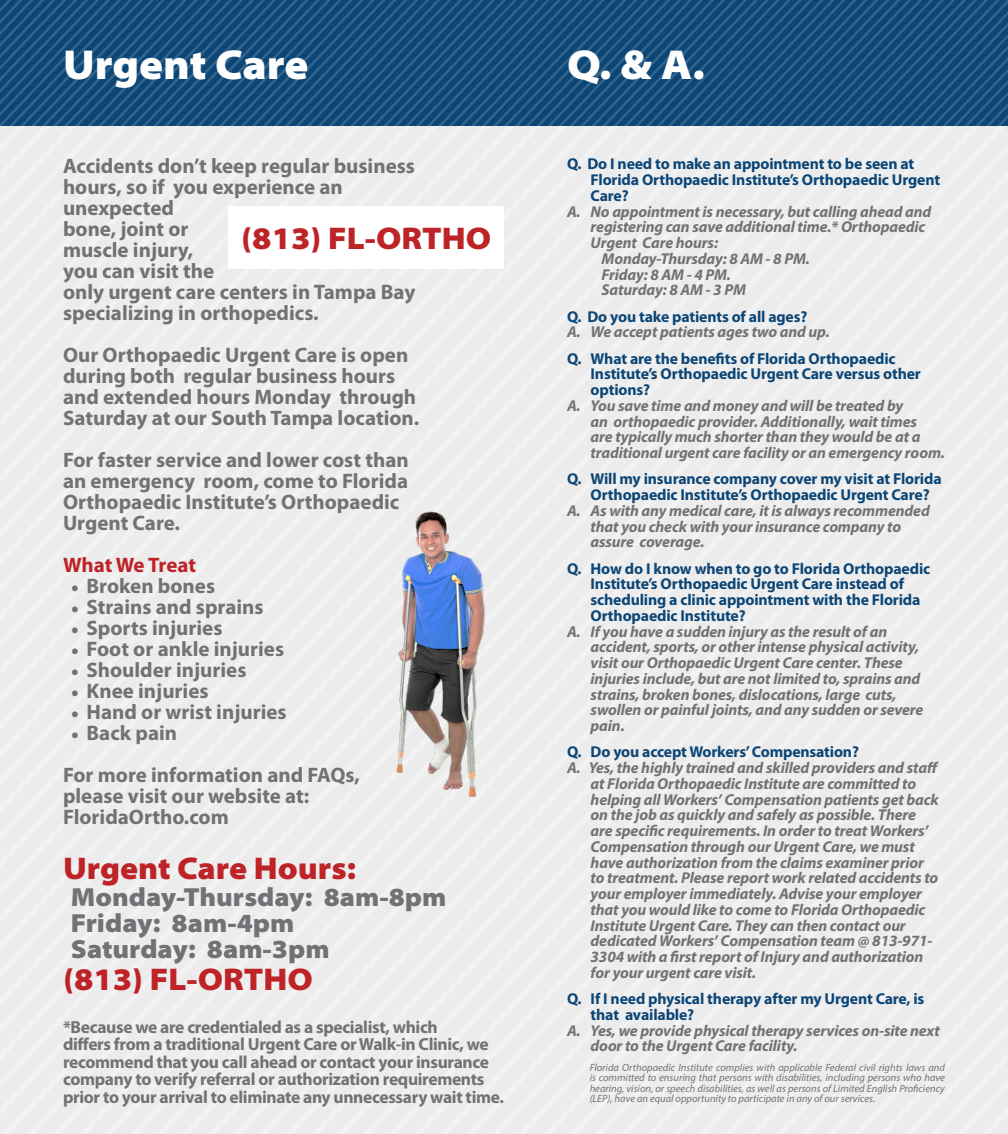
<style>
.page{position:relative;width:1008px;height:1134px;background:#fff}
.page>*{position:absolute;margin:0;border:0;box-sizing:border-box;transform-origin:0 0}
.Paragraph_Style1{font:900 semi-expanded 42px "Myriad Pro";letter-spacing:-.005em;color:#fff}
.Paragraph_Style13{font:900 semi-expanded 31.5px "Myriad Pro";color:#bd2327}
.Paragraph_Style15{font:900 semi-expanded 31.5px "Myriad Pro";color:#bd2327}
.Paragraph_Style15-2{font:900 semi-expanded 26.25px "Myriad Pro";color:#717275}
.Paragraph_Style16{font:900 semi-expanded 26.25px "Myriad Pro";color:#717275}
.Paragraph_Style1-2{font:700 21px/21px "Myriad Pro";color:#717275}
.Paragraph_Style10{font:700 21px/21px "Myriad Pro";color:#717275}
.Paragraph_Style11{font:700 21px/21px "Myriad Pro";color:#717275}
.Paragraph_Style13-2{font:700 21px/21px "Myriad Pro";color:#717275}
.Paragraph_Style12{font:700 21px "Myriad Pro";letter-spacing:-.01em;color:#bd2327}
.t1{font:700 17.5px/17.5px "Myriad Pro";letter-spacing:-.02em;color:#717275}
.Paragraph_Style1-3{font:italic 700 15.75px/15.8px "Myriad Pro";letter-spacing:-.01em;color:#717275}
.Paragraph_Style8{font:italic 700 15.75px/15.8px "Myriad Pro";letter-spacing:-.01em;color:#717275}
.Paragraph_Style6{font:italic 700 15.75px/15.8px "Myriad Pro";letter-spacing:-.01em;color:#717275}
.Paragraph_Style9{font:700 15.75px/15.8px "Myriad Pro";letter-spacing:-.01em;color:#0c4676}
.Paragraph_Style5{font:italic 700 15.75px/15.8px "Myriad Pro";letter-spacing:-.01em;color:#717275}
.Paragraph_Style5-2{font:700 15.75px/15.8px "Myriad Pro";letter-spacing:-.01em;color:#0c4676}
.Paragraph_Style7{font:700 15.75px/15.8px "Myriad Pro";letter-spacing:-.01em;color:#0c4676}
.Paragraph_Style8-2{font:700 15.75px/15.8px "Myriad Pro";letter-spacing:-.01em;color:#0c4676}
.Paragraph_Style1-4{font:700 15.75px "Myriad Pro";letter-spacing:-.01em;color:#0c4676}
.t2{font:italic 10.5px/10.5px "Myriad Pro";color:#717275;text-align:justify}
.s1{font-family:"Minion Pro"}
</style>
<div class="page">
<svg style="left:719px;top:0;width:289px;height:126px;background:#184f7c"></svg>
<svg style="left:652px;top:0;width:67px;height:126px;background:#184f7c"></svg>
<svg style="left:610px;top:0;width:29px;height:126px;background:#184f7c"></svg>
<svg style="left:554px;top:0;width:56px;height:126px;background:#184f7c"></svg>
<svg style="left:541px;top:0;width:13px;height:126px;background:#184f7c"></svg>
<svg style="left:527px;top:0;width:14px;height:126px;background:#184f7c"></svg>
<svg style="left:515px;top:0;width:11px;height:126px"></svg>
<svg style="left:441px;top:0;width:74px;height:126px;background:#184f7c"></svg>
<svg style="left:378px;top:0;width:63px;height:126px;background:#184f7c"></svg>
<svg style="left:311px;top:0;width:67px;height:126px;background:#184f7c"></svg>
<svg style="left:0;top:0;width:311px;height:126px;background:#184f7c"></svg>
<img style="left:370px;top:506px;width:153px;height:295px">
<p class="Paragraph_Style1" style="left:63px;top:40px;width:247px">Urgent Care</p>
<p class="Paragraph_Style1" style="left:567px;top:40px;width:139px">Q. &amp; A.</p>
<p class="Paragraph_Style1-2" style="left:63px;top:156px;width:354px">Accidents don’t keep regular business hours, so if you experience an unexpected<br>bone, joint or<br>muscle injury,<br>you can visit the<br>only urgent care centers in Tampa Bay specializing in orthopedics.</p>
<p class="Paragraph_Style10" style="left:63px;top:345px;width:358px">Our Orthopaedic Urgent Care is open during both regular business hours and extended hours Monday through Saturday at our South Tampa location.</p>
<p class="Paragraph_Style11" style="left:63px;top:450px;width:347px">For faster service and lower cost than an emergency room, come to Florida<br>Orthopaedic Institute’s Orthopaedic<br>Urgent Care.</p>
<p class="Paragraph_Style12" style="left:63px;top:553px;width:135px">What We Treat</p>
<p class="Paragraph_Style1-2" style="left:71px;top:576px;width:146px"><span class="s1">•</span> Broken bones</p>
<p class="Paragraph_Style1-2" style="left:71px;top:597px;width:194px"><span class="s1">•</span> Strains and sprains</p>
<p class="Paragraph_Style1-2" style="left:71px;top:618px;width:153px"><span class="s1">•</span> Sports injuries</p>
<p class="Paragraph_Style1-2" style="left:71px;top:639px;width:215px"><span class="s1">•</span> Foot or ankle injuries</p>
<p class="Paragraph_Style1-2" style="left:71px;top:660px;width:177px"><span class="s1">•</span> Shoulder injuries</p>
<p class="Paragraph_Style1-2" style="left:71px;top:681px;width:139px"><span class="s1">•</span> Knee injuries</p>
<p class="Paragraph_Style1-2" style="left:71px;top:702px;width:217px"><span class="s1">•</span> Hand or wrist injuries</p>
<p class="Paragraph_Style1-2" style="left:71px;top:723px;width:108px"><span class="s1">•</span> Back pain</p>
<p class="Paragraph_Style13-2" style="left:63px;top:765px;width:298px">For more information and FAQs, please visit our website at:<br>FloridaOrtho.com</p>
<p class="Paragraph_Style15" style="left:63px;top:851px;width:295px">Urgent Care Hours:</p>
<p class="Paragraph_Style15-2" style="left:71px;top:882px;width:377px">Monday-Thursday: 8am-8pm</p>
<p class="Paragraph_Style15-2" style="left:71px;top:908px;width:225px">Friday: 8am-4pm</p>
<p class="Paragraph_Style16" style="left:71px;top:934px;width:260px">Saturday: 8am-3pm</p>
<p class="Paragraph_Style13" style="left:63px;top:961px;width:251px">(813) FL-ORTHO</p>
<p class="Paragraph_Style13" style="left:241px;top:220px;width:251px">(813) FL-ORTHO</p>
<p class="t1" style="left:63px;top:1018px;width:443px">*Because we are credentialed as a specialist, which<br>differs from a traditional Urgent Care or Walk-in Clinic, we recommend that you call ahead or contact your insurance company to verify referral or authorization requirements prior to your arrival to eliminate any unnecessary wait time.</p>
<p class="Paragraph_Style5-2" style="left:591px;top:156px;width:351px;text-indent:-24px">Q. Do I need to make an appointment to be seen at<br>Florida Orthopaedic Institute’s Orthopaedic Urgent<br>Care?</p>
<p class="Paragraph_Style5" style="left:591px;top:203px;width:342px;text-indent:-24px">A. No appointment is necessary, but calling ahead and registering can save additional time.* Orthopaedic<br>Urgent Care hours:</p>
<p class="Paragraph_Style5" style="left:602px;top:250px;width:210px">Monday-Thursday: 8 AM - 8 PM.</p>
<p class="Paragraph_Style5" style="left:602px;top:266px;width:131px">Friday: 8 AM - 4 PM.</p>
<p class="Paragraph_Style5" style="left:602px;top:282px;width:146px">Saturday: 8 AM - 3 PM</p>
<p class="Paragraph_Style5-2" style="left:567px;top:309px;width:242px">Q. Do you take patients of all ages?</p>
<p class="Paragraph_Style1-3" style="left:567px;top:324px;width:264px">A. We accept patients ages two and up.</p>
<p class="Paragraph_Style7" style="left:591px;top:351px;width:332px;text-indent:-24px">Q. What are the benefits of Florida Orthopaedic<br>Institute’s Orthopaedic Urgent Care versus other options?</p>
<p class="Paragraph_Style8" style="left:591px;top:397px;width:356px;text-indent:-24px">A. You save time and money and will be treated by<br>an orthopaedic provider. Additionally, wait times<br>are typically much shorter than they would be at a traditional urgent care facility or an emergency room.</p>
<p class="Paragraph_Style8-2" style="left:591px;top:471px;width:353px;text-indent:-24px">Q. Will my insurance company cover my visit at Florida<br>Orthopaedic Institute’s Orthopaedic Urgent Care?</p>
<p class="Paragraph_Style8" style="left:591px;top:502px;width:341px;text-indent:-24px">A. As with any medical care, it is always recommended that you check with your insurance company to assure coverage.</p>
<p class="Paragraph_Style9" style="left:591px;top:561px;width:341px;text-indent:-24px">Q. How do I know when to go to Florida Orthopaedic Institute’s Orthopaedic Urgent Care instead of scheduling a clinic appointment with the Florida Orthopaedic Institute?</p>
<p class="Paragraph_Style6" style="left:591px;top:623px;width:334px;text-indent:-24px">A. If you have a sudden injury as the result of an accident, sports, or other intense physical activity, visit our Orthopaedic Urgent Care center. These injuries include, but are not limited to, sprains and strains, broken bones, dislocations, large cuts, swollen or painful joints, and any sudden or severe pain.</p>
<p class="Paragraph_Style1-4" style="left:567px;top:743px;width:294px">Q. Do you accept Workers’ Compensation?</p>
<p class="Paragraph_Style1-3" style="left:591px;top:759px;width:350px;text-indent:-24px">A. Yes, the highly trained and skilled providers and staff at Florida Orthopaedic Institute are committed to helping all Workers’ Compensation patients get back on the job as quickly and safely as possible. There are specific requirements. In order to treat Workers’ Compensation through our Urgent Care, we must have authorization from the claims examiner prior to treatment. Please report work related accidents to your employer immediately. Advise your employer that you would like to come to Florida Orthopaedic Institute Urgent Care. They can then contact our dedicated Workers’ Compensation team @ 813-971- 3304 with a first report of Injury and authorization for your urgent care visit.</p>
<p class="Paragraph_Style9" style="left:591px;top:991px;width:335px;text-indent:-24px">Q. If I need physical therapy after my Urgent Care, is that available?</p>
<p class="Paragraph_Style1-3" style="left:591px;top:1022px;width:351px;text-indent:-24px">A. Yes, we provide physical therapy services on-site next door to the Urgent Care facility.</p>
<p class="t2" style="left:590px;top:1062px;width:357px">Florida Orthopaedic Institute complies with applicable Federal civil rights laws and is committed to ensuring that persons with disabilities, including persons who have hearing, vision, or speech disabilities, as well as persons of Limited English Proficiency (LEP), have an equal opportunity to participate in any of our services.</p>
</div>
